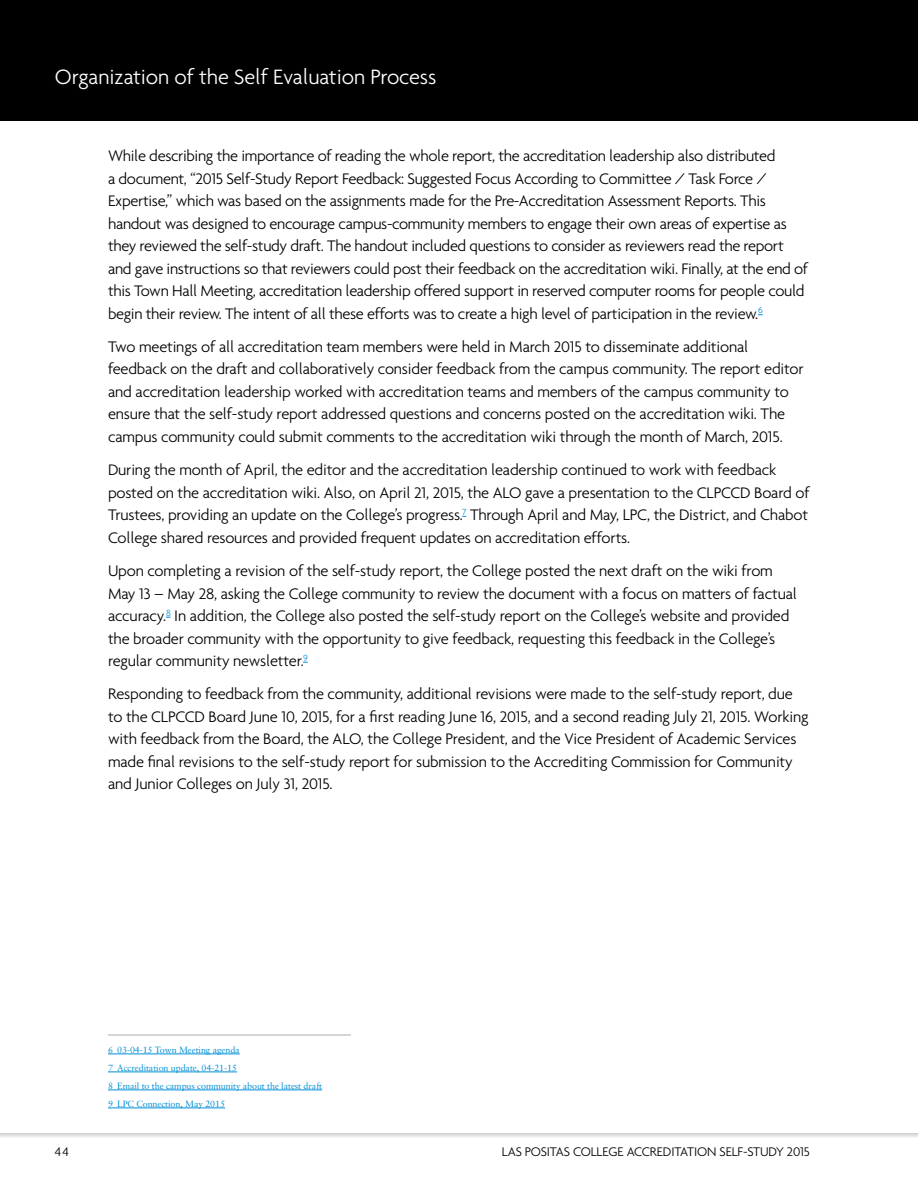
<style>
.page{position:relative;width:918px;height:1188px;background:#fff}
.page>*{position:absolute;margin:0;border:0;box-sizing:border-box;transform-origin:0 0}
.t1{font:300 22.5px "Agenda";letter-spacing:-.005em;color:#fff}
.t2{font:300 16.5px/22.5px "Agenda";letter-spacing:-.01em;color:#000}
.t3{font:300 13.5px "Agenda";letter-spacing:-.01em;color:#000}
.t4{font:9px/18px "Sabon";letter-spacing:-.01em;color:#008fd5}
</style>
<div class="page">
<div style="left:0;top:0;width:918px;height:122px;background:#000"></div>
<svg style="left:0;top:1133px;width:918px;height:4px"></svg>
<hr style="left:108px;top:1035px;width:243px;height:1px;background:#abadb0">
<hr style="left:108px;top:1054px;width:132px;height:1px;background:#008fd5">
<hr style="left:108px;top:1072px;width:129px;height:1px;background:#008fd5">
<hr style="left:108px;top:1090px;width:214px;height:1px;background:#008fd5">
<hr style="left:108px;top:1108px;width:117px;height:1px;background:#008fd5">
<h1 class="t1" style="left:55px;top:63px;width:383px">Organization of the Self Evaluation Process</h1>
<p class="t2" style="left:108px;top:144px;width:702px">While describing the importance of reading the whole report, the accreditation leadership also distributed<br>a document, “2015 Self-Study Report Feedback: Suggested Focus According to Committee / Task Force / Expertise,” which was based on the assignments made for the Pre-Accreditation Assessment Reports. This handout was designed to encourage campus-community members to engage their own areas of expertise as they reviewed the self-study draft. The handout included questions to consider as reviewers read the report and gave instructions so that reviewers could post their feedback on the accreditation wiki. Finally, at the end of this Town Hall Meeting, accreditation leadership offered support in reserved computer rooms for people could begin their review. The intent of all these efforts was to create a high level of participation in the review.<sup>6</sup></p>
<p class="t2" style="left:108px;top:335px;width:697px">Two meetings of all accreditation team members were held in March 2015 to disseminate additional feedback on the draft and collaboratively consider feedback from the campus community. The report editor and accreditation leadership worked with accreditation teams and members of the campus community to ensure that the self-study report addressed questions and concerns posted on the accreditation wiki. The campus community could submit comments to the accreditation wiki through the month of March, 2015.</p>
<p class="t2" style="left:108px;top:458px;width:703px">During the month of April, the editor and the accreditation leadership continued to work with feedback posted on the accreditation wiki. Also, on April 21, 2015, the ALO gave a presentation to the CLPCCD Board of Trustees, providing an update on the College’s progress.<sup>7</sup> Through April and May, LPC, the District, and Chabot College shared resources and provided frequent updates on accreditation efforts.</p>
<p class="t2" style="left:108px;top:559px;width:691px">Upon completing a revision of the self-study report, the College posted the next draft on the wiki from May 13 – May 28, asking the College community to review the document with a focus on matters of factual accuracy.<sup>8</sup> In addition, the College also posted the self-study report on the College’s website and provided the broader community with the opportunity to give feedback, requesting this feedback in the College’s regular community newsletter.<sup>9</sup></p>
<p class="t2" style="left:108px;top:683px;width:702px">Responding to feedback from the community, additional revisions were made to the self-study report, due to the CLPCCD Board June 10, 2015, for a first reading June 16, 2015, and a second reading July 21, 2015. Working with feedback from the Board, the ALO, the College President, and the Vice President of Academic Services made final revisions to the self-study report for submission to the Accrediting Commission for Community and Junior Colleges on July 31, 2015.</p>
<p class="t4" style="left:108px;top:1041px;width:216px">6 03-04-15 Town Meeting agenda<br>7 Accreditation update, 04-21-15<br>8 Email to the campus community about the latest draft 9 LPC Connection, May 2015</p>
<p class="t3" style="left:55px;top:1144px;width:15px">44</p>
<p class="t3" style="left:502px;top:1144px;width:310px">LAS POSITAS COLLEGE ACCREDITATION SELF-STUDY 2015</p>
</div>
